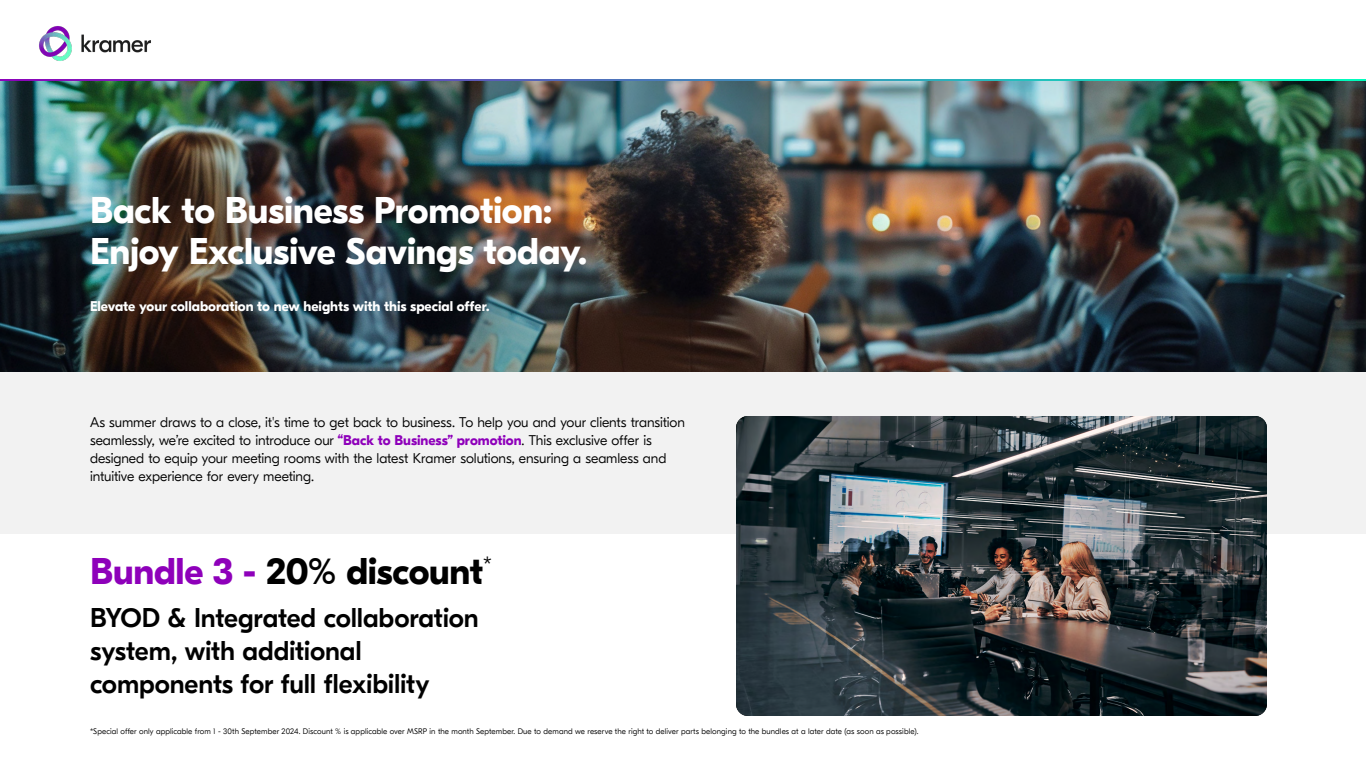
<style>
.page{position:relative;width:1366px;height:768px;background:#fff}
.page>*{position:absolute;margin:0;border:0;box-sizing:border-box;transform-origin:0 0}
.t1{font:700 37px/41px "GT Eesti Display";letter-spacing:-.005em;color:#fff}
.t2{font:700 37px "GT Eesti Display";letter-spacing:-.005em;color:#000}
.t3{font:500 27px/33px "GT Eesti Display";letter-spacing:-.005em;color:#000}
.t4{font:300 14px/18px "GT Eesti Display";letter-spacing:-.005em;color:#000}
.t5{font:700 14px "GT Eesti Display";color:#fff}
.t6{font:300 8px "GT Eesti Display";letter-spacing:.01em;color:#000}
.s1{font-weight:700;color:#8e00ba}
.s2{color:#8e00ba}
</style>
<div class="page">
<div style="left:0;top:89px;width:1366px;height:445px;background:#f2f2f2"></div>
<img style="left:0;top:80px;width:1366px;height:292px">
<img style="left:736px;top:416px;width:531px;height:300px">
<img style="left:39px;top:26px;width:112px;height:35px">
<svg style="left:0;top:79px;width:1366px;height:1px"></svg>
<h1 class="t1" style="left:90px;top:190px;width:499px">Back to Business Promotion:<br>Enjoy Exclusive Savings today.</h1>
<p class="t5" style="left:90px;top:298px;width:401px">Elevate your collaboration to new heights with this special offer.</p>
<p class="t4" style="left:90px;top:413px;width:596px">As summer draws to a close, it's time to get back to business. To help you and your clients transition seamlessly, we’re excited to introduce our <span class="s1">“Back to Business” promotion</span>. This exclusive offer is designed to equip your meeting rooms with the latest Kramer solutions, ensuring a seamless and intuitive experience for every meeting.</p>
<h1 class="t2" style="left:90px;top:551px;width:403px"><span class="s2">Bundle 3 -</span> 20% discount<sup>*</sup></h1>
<h2 class="t3" style="left:90px;top:602px;width:390px">BYOD &amp; Integrated collaboration system, with additional components for full flexibility</h2>
<p class="t6" style="left:90px;top:727px;width:830px">*Special offer only applicable from 1 - 30th September 2024. Discount % is applicable over MSRP in the month September. Due to demand we reserve the right to deliver parts belonging to the bundles at a later date (as soon as possible).</p>
</div>
